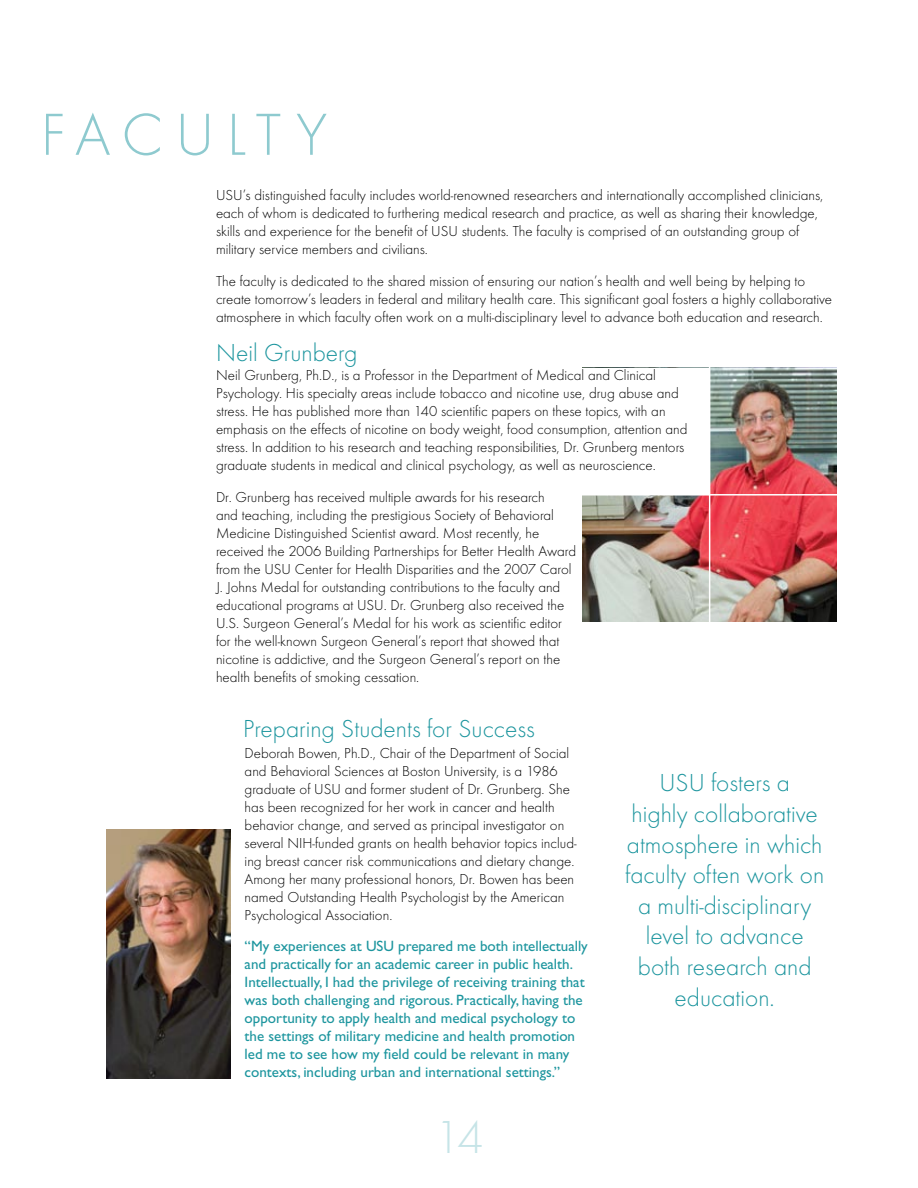
<style>
.page{position:relative;width:918px;height:1188px;background:#fff}
.page>*{position:absolute;margin:0;border:0;box-sizing:border-box;transform-origin:0 0}
.t1{font:300 61.5px "Futura T";letter-spacing:.175em;color:#8ecacf}
.t2{font:300 48px "Futura T";color:#c6e4e7}
.t3{font:300 25.5px/30.6px "Futura T";color:#1c959e;text-align:center}
.t4{font:300 15px/18px "Futura T";color:#000}
.t5{font:15px/18px "Gill Sans";color:#1c959e}
</style>
<div class="page">
<img style="left:583px;top:368px;width:254px;height:254px">
<img style="left:107px;top:830px;width:124px;height:248px">
<div style="left:581px;top:368px;width:129px;height:127px;background:#fff"></div>
<hr style="left:709px;top:361px;width:1px;height:267px;background:#fff">
<hr style="left:579px;top:494px;width:263px;height:2px;background:#fff">
<p class="t1" style="left:40px;top:98px;width:289px">FACULTY</p>
<p class="t4" style="left:216px;top:186px;width:609px">USU’s distinguished faculty includes world-renowned researchers and internationally accomplished clinicians, each of whom is dedicated to furthering medical research and practice, as well as sharing their knowledge, skills and experience for the benefit of USU students. The faculty is comprised of an outstanding group of military service members and civilians.</p>
<p class="t4" style="left:216px;top:272px;width:618px">The faculty is dedicated to the shared mission of ensuring our nation’s health and well being by helping to create tomorrow’s leaders in federal and military health care. This significant goal fosters a highly collaborative atmosphere in which faculty often work on a multi-disciplinary level to advance both education and research.</p>
<p class="t3" style="left:216px;top:337px;width:143px">Neil Grunberg</p>
<p class="t4" style="left:216px;top:366px;width:473px">N eil Grunberg, Ph.D., is a Professor in the Department of Medical and Clinical Psychology. His specialty areas include tobacco and nicotine use, drug abuse and stress. He has published more than 140 scientific papers on these topics, with an emphasis on the effects of nicotine on body weight, food consumption, attention and stress. I n addition to his research and teaching responsibilities, Dr. Grunberg mentors graduate students in medical and clinical psychology, as well as neuroscience.</p>
<p class="t4" style="left:216px;top:488px;width:362px">Dr. Grunberg has received multiple awards for his research<br>and teaching, including the prestigious Society of Behavioral Medicine Distinguished Scientist award. Most recently, he received the 2006 Building Partnerships for Better Health Award from the USU Center for Health Disparities and the 2007 Carol J. Johns Medal for outstanding contributions to the faculty and educational programs at USU. Dr. Grunberg also received the U.S. Surgeon General’s Medal for his work as scientific editor for the well-known Surgeon General’s report that showed that nicotine is addictive, and the Surgeon General’s report on the health benefits of smoking cessation.</p>
<p class="t3" style="left:243px;top:713px;width:293px">Preparing Students for Success</p>
<p class="t4" style="left:245px;top:744px;width:334px">Deborah Bowen, Ph.D., Chair of the Department of Social and Behavioral Sciences at Boston University, is a 1986 graduate of USU and former student of Dr. Grunberg. She has been recognized for her work in cancer and health behavior change, and served as principal investigator on several NI H-funded grants on health behavior topics includ&shy;ing breast cancer risk communications and dietary change.<br>Among her many professional honors, Dr. Bowen has been named Outstanding Health Psychologist by the American Psychological Association.</p>
<p class="t5" style="left:245px;top:937px;width:345px">“My experiences at USU prepared me both intellectually and practically for an academic career in public health.<br>Intellectually, I had the privilege of receiving training that was both challenging and rigorous. Practically, having the opportunity to apply health and medical psychology to the settings of military medicine and health promotion led me to see how my field could be relevant in many contexts, including urban and international settings.”</p>
<p class="t2" style="left:434px;top:1109px;width:51px">14</p>
<p class="t3" style="left:625px;top:767px;width:201px">USU fosters a<br>highly collaborative atmosphere in which faculty often work on a multi-disciplinary level to advance both research and education.</p>
</div>
